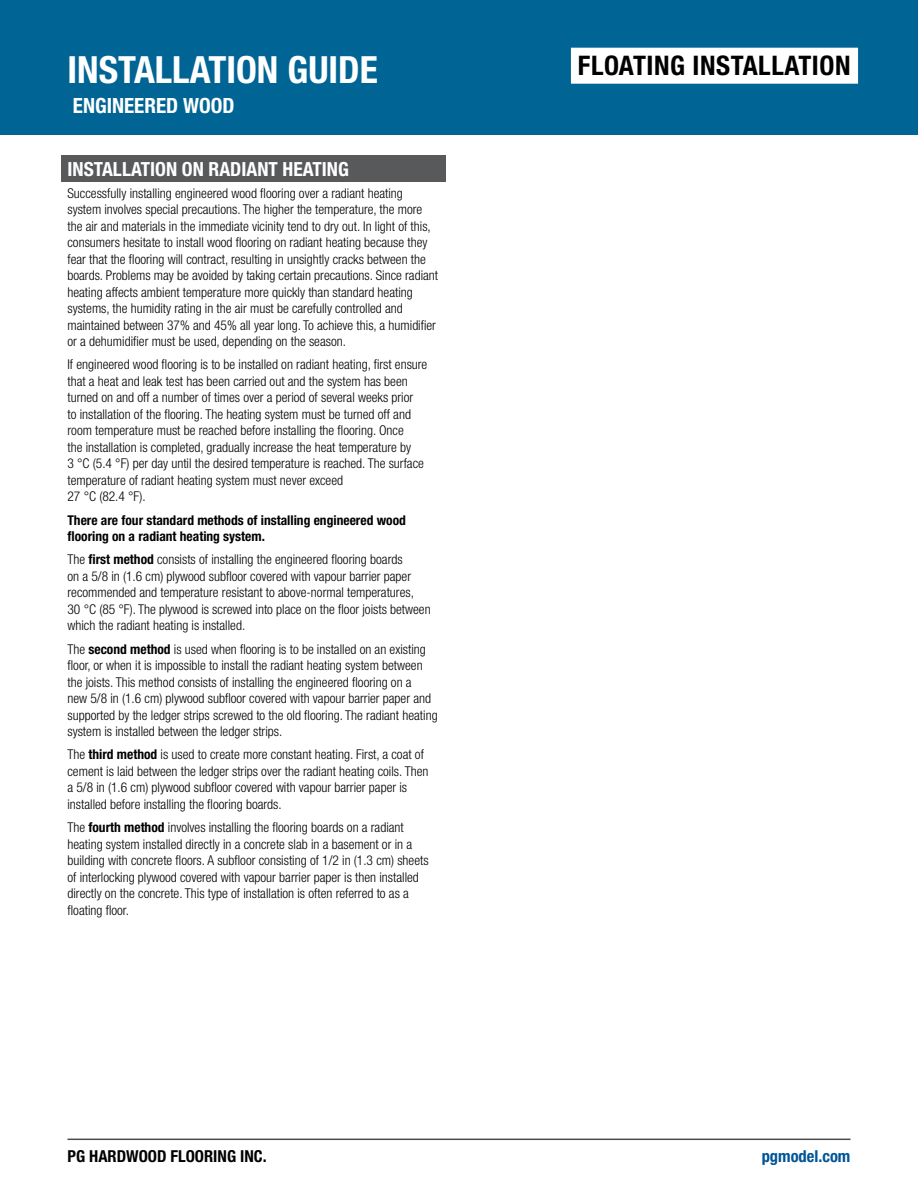
<style>
.page{position:relative;width:918px;height:1188px;background:#fff}
.page>*{position:absolute;margin:0;border:0;box-sizing:border-box;transform-origin:0 0}
.t1{font:700 condensed 37.5px "Helvetica Neue LT Std";color:#fff}
.t2{font:700 condensed 27px "Helvetica Neue LT Std";letter-spacing:.02em;color:#000}
.t3{font:700 condensed 21px "Helvetica Neue LT Std";color:#fff}
.t4{font:700 condensed 19.5px "Helvetica Neue LT Std";color:#fff}
.t5{font:700 condensed 16.5px "Helvetica Neue LT Std";color:#000}
.t6{font:700 condensed 16.5px "Helvetica Neue LT Std";color:#005496}
.t7{font:300 condensed 13.5px/16.5px "Helvetica Neue LT Std";color:#000}
.t8{font:700 condensed 13.5px/16.5px "Helvetica Neue LT Std";color:#000}
.s1{font-weight:700}
</style>
<div class="page">
<hr style="left:68px;top:1139px;width:782px;height:1px;background:#4d4d4f">
<div style="left:61px;top:155px;width:385px;height:27px;background:#58595b"></div>
<div style="left:0;top:0;width:918px;height:135px;background:#006594"></div>
<div style="left:571px;top:48px;width:287px;height:36px;background:#fff"></div>
<h1 class="t1" style="left:68px;top:47px;width:312px">INSTALLATION GUIDE</h1>
<h2 class="t2" style="left:578px;top:49px;width:274px">FLOATING INSTALLATION</h2>
<h3 class="t3" style="left:73px;top:93px;width:163px">ENGINEERED WOOD</h3>
<h3 class="t4" style="left:70px;top:93px;width:259px">PLANCHER DE BOIS D’INGÉNIERIE</h3>
<h3 class="t4" style="left:68px;top:157px;width:283px">INSTALLATION ON RADIANT HEATING</h3>
<p class="t7" style="left:68px;top:185px;width:372px">Successfully installing engineered wood flooring over a radiant heating system involves special precautions. The higher the temperature, the more the air and materials in the immediate vicinity tend to dry out. In light of this, consumers hesitate to install wood flooring on radiant heating because they fear that the flooring will contract, resulting in unsightly cracks between the boards. Problems may be avoided by taking certain precautions. Since radiant heating affects ambient temperature more quickly than standard heating systems, the humidity rating in the air must be carefully controlled and maintained between 37% and 45% all year long. To achieve this, a humidifier or a dehumidifier must be used, depending on the season.</p>
<p class="t7" style="left:68px;top:356px;width:361px">If engineered wood flooring is to be installed on radiant heating, first ensure that a heat and leak test has been carried out and the system has been turned on and off a number of times over a period of several weeks prior<br>to installation of the flooring. The heating system must be turned off and room temperature must be reached before installing the flooring. Once<br>the installation is completed, gradually increase the heat temperature by<br>3 °C (5.4 °F) per day until the desired temperature is reached. The surface temperature of radiant heating system must never exceed<br>27 °C (82.4 °F).</p>
<p class="t8" style="left:68px;top:511px;width:340px">There are four standard methods of installing engineered wood flooring on a radiant heating system.</p>
<p class="t7" style="left:68px;top:551px;width:365px">The <span class="s1">first method</span> consists of installing the engineered flooring boards<br>on a 5/8 in (1.6 cm) plywood subfloor covered with vapour barrier paper recommended and temperature resistant to above-normal temperatures,<br>30 °C (85 °F). The plywood is screwed into place on the floor joists between which the radiant heating is installed.</p>
<p class="t7" style="left:68px;top:640px;width:372px">The <span class="s1">second method</span> is used when flooring is to be installed on an existing floor, or when it is impossible to install the radiant heating system between the joists. This method consists of installing the engineered flooring on a<br>new 5/8 in (1.6 cm) plywood subfloor covered with vapour barrier paper and supported by the ledger strips screwed to the old flooring. The radiant heating system is installed between the ledger strips.</p>
<p class="t7" style="left:68px;top:746px;width:362px">The <span class="s1">third method</span> is used to create more constant heating. First, a coat of cement is laid between the ledger strips over the radiant heating coils. Then a 5/8 in (1.6 cm) plywood subfloor covered with vapour barrier paper is installed before installing the flooring boards.</p>
<p class="t7" style="left:68px;top:819px;width:363px">The <span class="s1">fourth method</span> involves installing the flooring boards on a radiant heating system installed directly in a concrete slab in a basement or in a building with concrete floors. A subfloor consisting of 1/2 in (1.3 cm) sheets of interlocking plywood covered with vapour barrier paper is then installed directly on the concrete. This type of installation is often referred to as a floating floor.</p>
<p class="t5" style="left:68px;top:1147px;width:201px">PG HARDWOOD FLOORING INC.</p>
<p class="t6" style="left:762px;top:1146px;width:90px">pgmodel.com</p>
</div>
